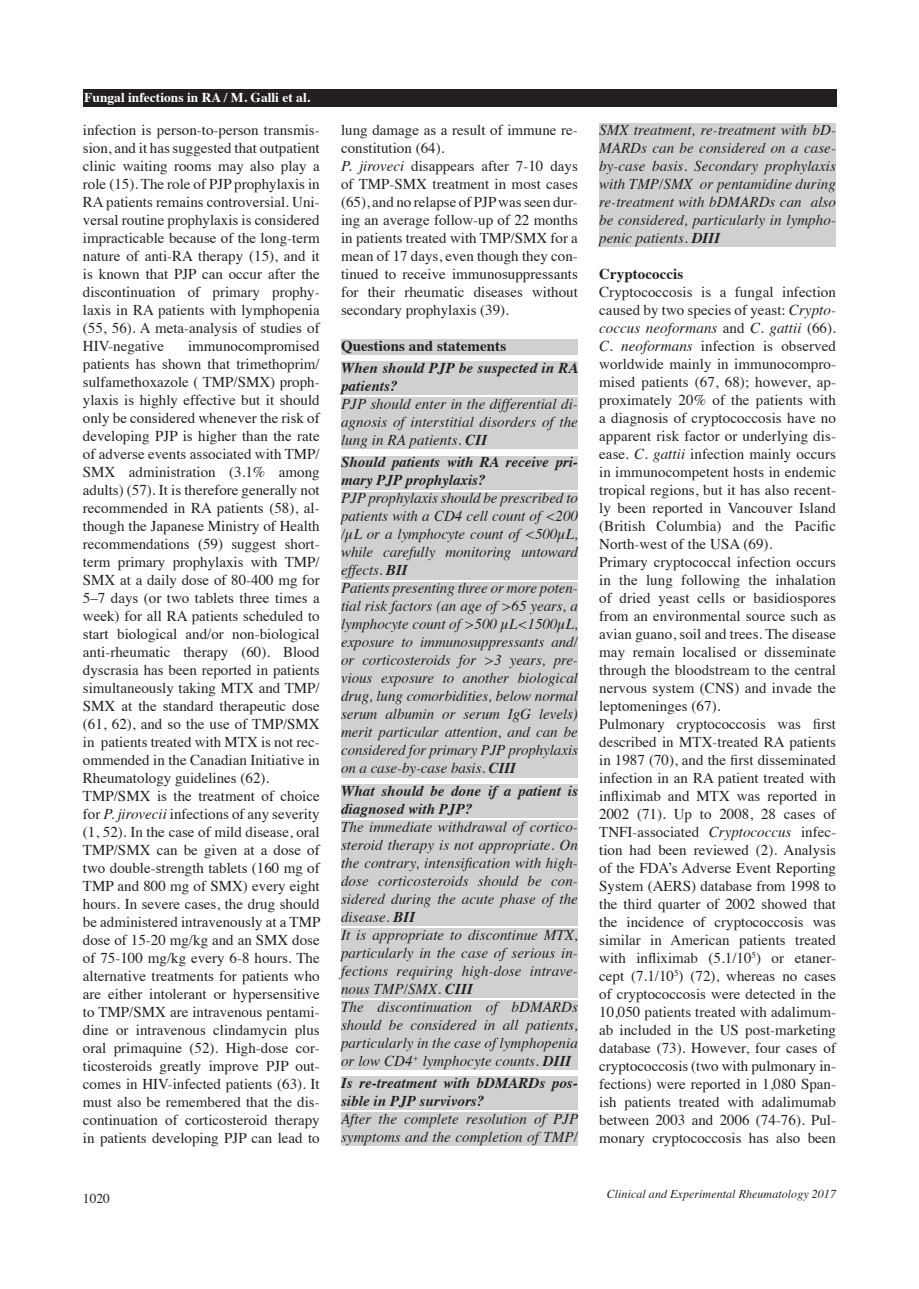
<style>
.page{position:relative;width:919px;height:1289px;background:#fff}
.page>*{position:absolute;margin:0;border:0;box-sizing:border-box;transform-origin:0 0}
.t1{font:15px/18px "Times";color:#231f20}
.t2{font:italic 15px/18px "Times";letter-spacing:.005em;color:#231f20}
.t3{font:italic 700 15px/18px "Times";letter-spacing:.005em;color:#231f20}
.t4{font:700 15px "Times";letter-spacing:.005em;color:#231f20}
.t5{font:700 13.5px "Times";color:#fff}
.t6{font:13.5px "Times";color:#231f20}
.t7{font:italic 12px "Times";letter-spacing:.005em;color:#231f20}
.s1{font-style:italic}
.s2{font-weight:700}
</style>
<div class="page">
<div style="left:83px;top:89px;width:753px;height:17px;background:#231f20"></div>
<div style="left:341px;top:339px;width:237px;height:15px;background:#cfd1d0"></div>
<div style="left:341px;top:362px;width:237px;height:33px;background:#cfd1d0"></div>
<div style="left:341px;top:398px;width:237px;height:51px;background:#cfd1d0"></div>
<div style="left:341px;top:456px;width:237px;height:33px;background:#cfd1d0"></div>
<div style="left:341px;top:492px;width:237px;height:87px;background:#cfd1d0"></div>
<div style="left:341px;top:582px;width:237px;height:195px;background:#cfd1d0"></div>
<div style="left:341px;top:784px;width:237px;height:33px;background:#cfd1d0"></div>
<div style="left:341px;top:820px;width:237px;height:105px;background:#cfd1d0"></div>
<div style="left:341px;top:928px;width:237px;height:69px;background:#cfd1d0"></div>
<div style="left:341px;top:1000px;width:237px;height:69px;background:#cfd1d0"></div>
<div style="left:341px;top:1076px;width:237px;height:33px;background:#cfd1d0"></div>
<div style="left:341px;top:1112px;width:237px;height:33px;background:#cfd1d0"></div>
<div style="left:599px;top:123px;width:237px;height:123px;background:#cfd1d0"></div>
<p class="t5" style="left:84px;top:84px;width:227px">Fungal infections in RA / M. Galli et al.</p>
<p class="t1" style="left:83px;top:119px;width:238px;text-align:justify">infection is person-to-person transmis&shy;sion, and it has suggested that outpatient clinic waiting rooms may also play a role (15). The role of PJP prophylaxis in RA patients remains controversial. Uni&shy;versal routine prophylaxis is considered impracticable because of the long-term nature of anti-RA therapy (15), and it is known that PJP can occur after the discontinuation of primary prophy&shy;laxis in RA patients with lymphopenia (55, 56). A meta-analysis of studies of HIV-negative</p>
<p class="t1" style="left:83px;top:335px;width:239px;text-indent:105px">immunocompromised patients has shown that trimethoprim/ sulfamethoxazole ( TMP/SMX) proph&shy;ylaxis is highly effective but it should only be considered whenever the risk of developing PJP is higher than the rate of adverse events associated with TMP/ SMX administration (3.1% among adults) (57). It is therefore generally not recommended in RA patients (58), al&shy;though the Japanese Ministry of Health recommendations (59) suggest short&shy;term primary prophylaxis with TMP/ SMX at a daily dose of 80-400 mg for 5–7 days (or two tablets three times a week) for all RA patients scheduled to start biological and/or non-biological anti-rheumatic therapy (60). Blood dyscrasia has been reported in patients simultaneously taking MTX and TMP/ SMX at the standard therapeutic dose (61, 62), and so the use of TMP/SMX in patients treated with MTX is not rec&shy;ommended in the Canadian Initiative in Rheumatology guidelines (62).<br>TMP/SMX is the treatment of choice for <span class="s1">P. jirovecii</span> infections of any severity (1, 52). In the case of mild disease, oral TMP/SMX can be given at a dose of two double-strength tablets (160 mg of TMP and 800 mg of SMX) every eight hours. In severe cases, the drug should be administered intravenously at a TMP dose of 15-20 mg/kg and an SMX dose of 75-100 mg/kg every 6-8 hours. The alternative treatments for patients who are either intolerant or hypersensitive to TMP/SMX are intravenous pentami&shy;dine or intravenous clindamycin plus oral primaquine (52). High-dose cor&shy;ticosteroids greatly improve PJP out&shy;comes in HIV-infected patients (63). It must also be remembered that the dis&shy;continuation of corticosteroid therapy in patients developing PJP can lead to</p>
<p class="t1" style="left:341px;top:119px;width:238px">lung damage as a result of immune re&shy;constitution (64).<br><span class="s1">P. jiroveci</span> disappears after 7-10 days of TMP-SMX treatment in most cases (65), and no relapse of PJP was seen dur&shy;ing an average follow-up of 22 months in patients treated with TMP/SMX for a mean of 17 days, even though they con&shy;tinued to receive immunosuppressants for their rheumatic diseases without secondary prophylaxis (39).</p>
<p class="t4" style="left:341px;top:331px;width:167px">Questions and statements</p>
<p class="t3" style="left:341px;top:357px;width:239px">When should PJP be suspected in RA patients?</p>
<p class="t2" style="left:341px;top:394px;width:238px;text-align:justify">PJP should enter in the differential di&shy;agnosis of interstitial disorders of the lung in RA patients. <span class="s2">CII</span></p>
<p class="t3" style="left:341px;top:452px;width:238px">Should patients with RA receive pri&shy;mary PJP prophylaxis?</p>
<p class="t2" style="left:341px;top:488px;width:238px">PJP prophylaxis should be prescribed to patients with a CD4 cell count of &lt;200 /µL or a lymphocyte count of &lt;500µL, while carefully monitoring untoward effects. <span class="s2">BII<br></span>Patients presenting three or more poten&shy;tial risk factors (an age of &gt;65 years, a lymphocyte count of &gt;500 µL&lt;1500µL, exposure to immunosuppressants and/ or corticosteroids for &gt;3 years, pre&shy;vious exposure to another biological drug, lung comorbidities, below normal serum albumin or serum IgG levels) merit particular attention, and can be considered for primary PJP prophylaxis on a case-by-case basis. <span class="s2">CIII</span></p>
<p class="t3" style="left:341px;top:780px;width:238px">What should be done if a patient is diagnosed with PJP?</p>
<p class="t2" style="left:341px;top:816px;width:238px">The immediate withdrawal of cortico&shy;steroid therapy is not appropriate. On the contrary, intensification with high&shy;dose corticosteroids should be con&shy;sidered during the acute phase of the disease. <span class="s2">BII<br></span>It is appropriate to discontinue MTX, particularly in the case of serious in&shy;fections requiring high-dose intrave&shy;nous TMP/SMX. <span class="s2">CIII<br></span>The discontinuation of bDMARDs should be considered in all patients, particularly in the case of lymphopenia or low CD4<sup>+</sup> lymphocyte counts. <span class="s2">DIII</span></p>
<p class="t3" style="left:341px;top:1072px;width:238px">Is re-treatment with bDMARDs pos&shy;sible in PJP survivors?</p>
<p class="t2" style="left:341px;top:1109px;width:238px">After the complete resolution of PJP symptoms and the completion of TMP/</p>
<p class="t2" style="left:599px;top:120px;width:238px;text-align:justify">SMX treatment, re-treatment with bD-MARDs can be considered on a case&shy;by-case basis. Secondary prophylaxis with TMP/SMX or pentamidine during re-treatment with bDMARDs can also be considered, particularly in lympho&shy;penic patients. <span class="s2">DIII</span></p>
<p class="t4" style="left:599px;top:259px;width:86px">Cryptococcis</p>
<p class="t1" style="left:599px;top:281px;width:238px">Cryptococcosis is a fungal infection caused by two species of yeast: <span class="s1">Crypto&shy;coccus neoformans</span> and <span class="s1">C. gattii</span> (66).<br><span class="s1">C. neoformans</span> infection is observed worldwide mainly in immunocompro&shy;mised patients (67, 68); however, ap&shy;proximately 20% of the patients with a diagnosis of cryptococcosis have no apparent risk factor or underlying dis&shy;ease. <span class="s1">C. gattii</span> infection mainly occurs in immunocompetent hosts in endemic tropical regions, but it has also recent&shy;ly been reported in Vancouver Island (British Columbia) and the Pacific North-west of the USA (69).<br>Primary cryptococcal infection occurs in the lung following the inhalation of dried yeast cells or basidiospores from an environmental source such as avian guano, soil and trees. The disease may remain localised or disseminate through the bloodstream to the central nervous system (CNS) and invade the leptomeninges (67).<br>Pulmonary cryptococcosis was first described in MTX-treated RA patients in 1987 (70), and the first disseminated infection in an RA patient treated with infliximab and MTX was reported in 2002 (71). Up to 2008, 28 cases of TNFI-associated <span class="s1">Cryptococcus</span> infec&shy;tion had been reviewed (2). Analysis of the FDA’s Adverse Event Reporting System (AERS) database from 1998 to the third quarter of 2002 showed that the incidence of cryptococcosis was similar in American patients treated with infliximab (5.1/10<sup>5</sup>) or etaner&shy;cept (7.1/10<sup>5</sup>) (72), whereas no cases of cryptococcosis were detected in the 10,050 patients treated with adalimum&shy;ab included in the US post-marketing database (73). However, four cases of cryptococcosis (two with pulmonary in&shy;fections) were reported in 1,080 Span&shy;ish patients treated with adalimumab between 2003 and 2006 (74-76). Pul&shy;monary cryptococcosis has also been</p>
<p class="t6" style="left:83px;top:1185px;width:29px">1020</p>
<p class="t7" style="left:606px;top:1183px;width:231px">Clinical and Experimental Rheumatology 2017</p>
</div>
